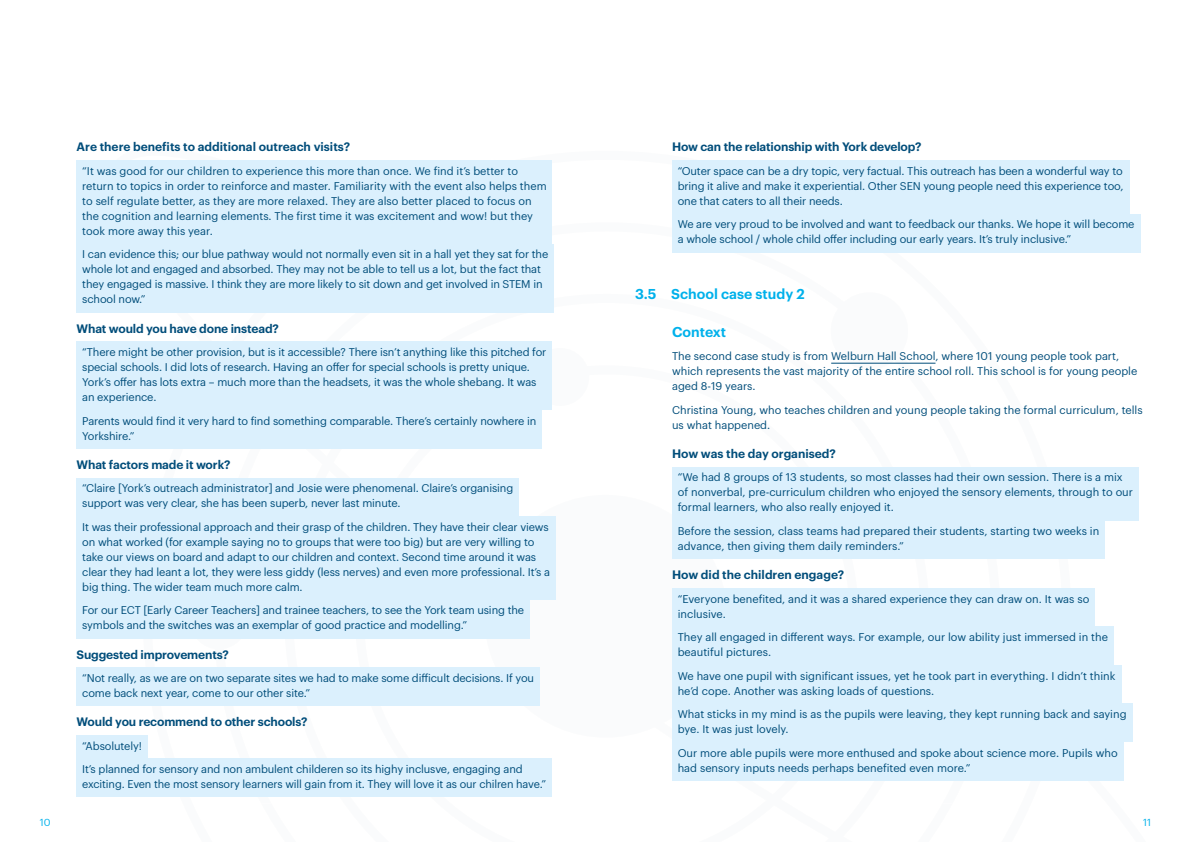
<style>
.page{position:relative;width:1191px;height:842px;background:#fff}
.page>*{position:absolute;margin:0;border:0;box-sizing:border-box;transform-origin:0 0}
.sub_number_title{font:600 14px "Graphik";color:#00b1eb}
.sub_title{font:600 14px "Graphik";color:#00b1eb}
.sub_sub_title{font:600 12px "Graphik";letter-spacing:-.01em;color:#004d7a}
.Responses{font:11px/15px "Graphik";letter-spacing:-.01em;color:#004d7a}
.Text{font:11px/15px "Graphik";color:#004d7a}
.Text-2{font:10px "Graphik";color:#00b1eb}
</style>
<div class="page">
<div style="left:672px;top:160px;width:457px;height:54px;background:#dbf0fd"></div>
<div style="left:672px;top:214px;width:468px;height:38px;background:#dbf0fd"></div>
<hr style="left:831px;top:363px;width:104px;height:1px;background:#004d7a">
<div style="left:672px;top:467px;width:466px;height:53px;background:#dbf0fd"></div>
<div style="left:672px;top:520px;width:433px;height:39px;background:#dbf0fd"></div>
<div style="left:672px;top:588px;width:423px;height:38px;background:#dbf0fd"></div>
<div style="left:672px;top:626px;width:441px;height:39px;background:#dbf0fd"></div>
<div style="left:672px;top:665px;width:449px;height:38px;background:#dbf0fd"></div>
<div style="left:672px;top:703px;width:460px;height:39px;background:#dbf0fd"></div>
<div style="left:672px;top:742px;width:451px;height:38px;background:#dbf0fd"></div>
<div style="left:77px;top:160px;width:475px;height:84px;background:#dbf0fd"></div>
<div style="left:77px;top:244px;width:477px;height:68px;background:#dbf0fd"></div>
<div style="left:77px;top:342px;width:475px;height:68px;background:#dbf0fd"></div>
<div style="left:77px;top:410px;width:465px;height:39px;background:#dbf0fd"></div>
<div style="left:77px;top:478px;width:442px;height:38px;background:#dbf0fd"></div>
<div style="left:77px;top:516px;width:479px;height:84px;background:#dbf0fd"></div>
<div style="left:77px;top:600px;width:453px;height:38px;background:#dbf0fd"></div>
<div style="left:77px;top:667px;width:463px;height:39px;background:#dbf0fd"></div>
<div style="left:77px;top:735px;width:71px;height:24px;background:#dbf0fd"></div>
<div style="left:77px;top:759px;width:475px;height:38px;background:#dbf0fd"></div>
<p class="sub_sub_title" style="left:77px;top:138px;width:275px">Are there benefits to additional outreach visits?</p>
<p class="Responses" style="left:82px;top:163px;width:466px">“It was good for our children to experience this more than once. We find it’s better to return to topics in order to reinforce and master. Familiarity with the event also helps them to self regulate better, as they are more relaxed. They are also better placed to focus on the cognition and learning elements. The first time it was excitement and wow! but they took more away this year.</p>
<p class="Responses" style="left:82px;top:246px;width:467px">I can evidence this; our blue pathway would not normally even sit in a hall yet they sat for the whole lot and engaged and absorbed. They may not be able to tell us a lot, but the fact that they engaged is massive. I think they are more likely to sit down and get involved in STEM in school now.”</p>
<p class="sub_sub_title" style="left:77px;top:319px;width:204px">What would you have done instead?</p>
<p class="Responses" style="left:82px;top:344px;width:465px">“There might be other provision, but is it accessible? There isn’t anything like this pitched for special schools. I did lots of research. Having an offer for special schools is pretty unique.<br>York’s offer has lots extra – much more than the headsets, it was the whole shebang. It was an experience.</p>
<p class="Responses" style="left:82px;top:412px;width:456px">Parents would find it very hard to find something comparable. There’s certainly nowhere in<br>Yorkshire.”</p>
<p class="sub_sub_title" style="left:77px;top:455px;width:155px">What factors made it work?</p>
<p class="Responses" style="left:82px;top:480px;width:432px">“Claire [York’s outreach administrator] and Josie were phenomenal. Claire’s organising support was very clear, she has been superb, never last minute.</p>
<p class="Responses" style="left:82px;top:518px;width:469px">It was their professional approach and their grasp of the children. They have their clear views on what worked (for example saying no to groups that were too big) but are very willing to take our views on board and adapt to our children and context. Second time around it was clear they had leant a lot, they were less giddy (less nerves) and even more professional. It’s a big thing. The wider team much more calm.</p>
<p class="Responses" style="left:82px;top:602px;width:443px">For our ECT [Early Career Teachers] and trainee teachers, to see the York team using the symbols and the switches was an exemplar of good practice and modelling.”</p>
<p class="sub_sub_title" style="left:77px;top:645px;width:154px">Suggested improvements?</p>
<p class="Responses" style="left:82px;top:670px;width:453px">“Not really, as we are on two separate sites we had to make some difficult decisions. If you come back next year, come to our other site.”</p>
<p class="sub_sub_title" style="left:77px;top:713px;width:232px">Would you recommend to other schools?</p>
<p class="Responses" style="left:82px;top:737px;width:61px">“Absolutely!</p>
<p class="Responses" style="left:82px;top:761px;width:465px">It’s planned for sensory and non ambulent childeren so its highy inclusve, engaging and exciting. Even the most sensory learners will gain from it. They will love it as our chilren have.”</p>
<p class="sub_sub_title" style="left:672px;top:138px;width:251px">How can the relationship with York develop?</p>
<p class="Responses" style="left:677px;top:163px;width:447px;text-align:justify">“Outer space can be a dry topic, very factual. This outreach has been a wonderful way to bring it alive and make it experiential. Other SEN young people need this experience too, one that caters to all their needs.</p>
<p class="Responses" style="left:677px;top:216px;width:458px">We are very proud to be involved and want to feedback our thanks. We hope it will become a whole school / whole child offer including our early years. It’s truly inclusive.”</p>
<p class="sub_number_title" style="left:635px;top:283px;width:171px">3.5 School case study 2</p>
<p class="sub_title" style="left:672px;top:321px;width:56px">Context</p>
<p class="Text" style="left:672px;top:348px;width:467px">The second case study is from Welburn Hall School, where 101 young people took part, which represents the vast majority of the entire school roll. This school is for young people aged 8-19 years.</p>
<p class="Text" style="left:672px;top:401px;width:472px">Christina Young, who teaches children and young people taking the formal curriculum, tells us what happened.</p>
<p class="sub_sub_title" style="left:672px;top:444px;width:165px">How was the day organised?</p>
<p class="Responses" style="left:677px;top:469px;width:457px">“We had 8 groups of 13 students, so most classes had their own session. There is a mix of nonverbal, pre-curriculum children who enjoyed the sensory elements, through to our formal learners, who also really enjoyed it.</p>
<p class="Responses" style="left:677px;top:522px;width:423px">Before the session, class teams had prepared their students, starting two weeks in advance, then giving them daily reminders.”</p>
<p class="sub_sub_title" style="left:672px;top:565px;width:174px">How did the children engage?</p>
<p class="Responses" style="left:677px;top:590px;width:413px">“Everyone benefited, and it was a shared experience they can draw on. It was so inclusive.</p>
<p class="Responses" style="left:677px;top:629px;width:432px">They all engaged in different ways. For example, our low ability just immersed in the beautiful pictures.</p>
<p class="Responses" style="left:677px;top:667px;width:439px">We have one pupil with significant issues, yet he took part in everything. I didn’t think he’d cope. Another was asking loads of questions.</p>
<p class="Responses" style="left:677px;top:706px;width:450px">What sticks in my mind is as the pupils were leaving, they kept running back and saying bye. It was just lovely.</p>
<p class="Responses" style="left:677px;top:744px;width:441px">Our more able pupils were more enthused and spoke about science more. Pupils who had sensory inputs needs perhaps benefited even more.”</p>
<p class="Text-2" style="left:40px;top:815px;width:12px">10</p>
<p class="Text-2" style="left:1143px;top:815px;width:9px">11</p>
</div>
